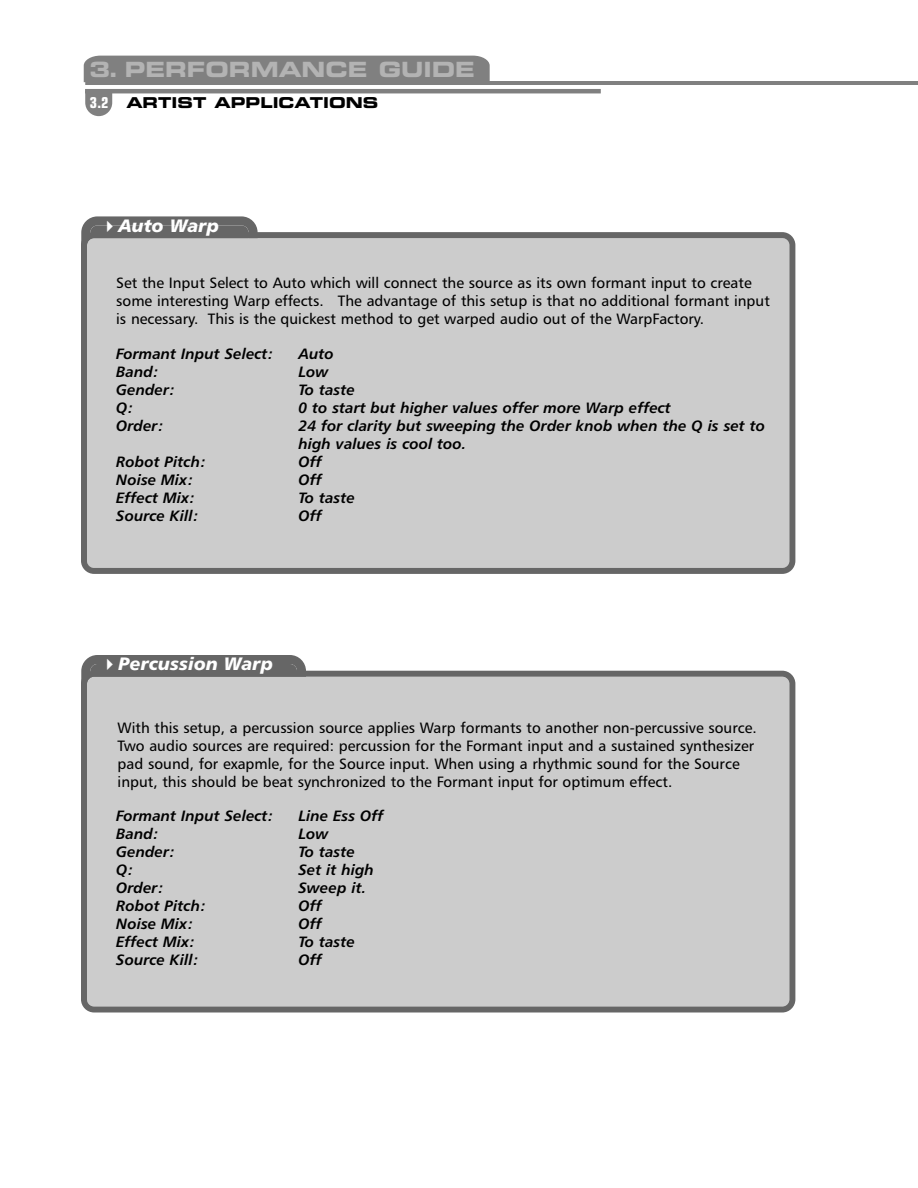
<style>
.page{position:relative;width:918px;height:1188px;background:#fff}
.page>*{position:absolute;margin:0;border:0;box-sizing:border-box;transform-origin:0 0}
.t1{font:21px "Eurostile Bold Extended Two";color:#b3b3b3}
.t2{font:18px "Humanist 777 BT Black Italic B";color:#fff}
.t3{font:15px/18px "Humanist 777 BT Roman B";color:#000}
.t4{font:15px/18px "Humanist 777 BT Bold Italic B";color:#000}
.t5{font:15px "Eurostile Bold Extended Two";color:#000}
.s1{font-family:"Eurostile";font-weight:700;font-stretch:condensed;color:#fff}
</style>
<div class="page">
<svg style="left:83px;top:81px;width:835px;height:304px"></svg>
<hr style="left:85px;top:89px;width:516px;height:4px;background:#808080">
<svg style="left:85px;top:93px;width:27px;height:23px"></svg>
<div style="left:84px;top:56px;width:406px;height:26px;background:#808080"></div>
<div style="left:90px;top:225px;width:159px;height:45px;background:#666;border-radius:7px"></div>
<div style="left:81px;top:216px;width:177px;height:63px;border:9px solid #666;border-radius:12px"></div>
<div style="left:87px;top:238px;width:702px;height:330px;background:#ccc;border-radius:7px"></div>
<div style="left:81px;top:232px;width:714px;height:342px;border:6px solid #666;border-radius:10px"></div>
<div style="left:90px;top:664px;width:207px;height:45px;background:#666;border-radius:7px"></div>
<div style="left:81px;top:655px;width:225px;height:63px;border:9px solid #666;border-radius:12px"></div>
<div style="left:87px;top:677px;width:702px;height:329px;background:#ccc;border-radius:7px"></div>
<div style="left:81px;top:671px;width:714px;height:341px;border:6px solid #666;border-radius:10px"></div>
<svg style="left:107px;top:221px;width:6px;height:5px"></svg>
<svg style="left:107px;top:659px;width:6px;height:6px"></svg>
<h1 class="t1" style="left:89px;top:61px;width:387px">3. PERFORMANCE GUIDE</h1>
<p class="t5" style="left:90px;top:98px;width:290px"><span class="s1">3.2</span> ARTIST APPLICATIONS</p>
<p class="t2" style="left:118px;top:218px;width:102px">Auto Warp</p>
<p class="t3" style="left:116px;top:275px;width:655px">Set the Input Select to Auto which will connect the source as its own formant input to create some interesting Warp effects. The advantage of this setup is that no additional formant input is necessary. This is the quickest method to get warped audio out of the WarpFactory.</p>
<p class="t4" style="left:116px;top:346px;width:159px">Formant Input Select:</p>
<p class="t4" style="left:298px;top:346px;width:37px">Auto</p>
<p class="t4" style="left:116px;top:364px;width:44px">Band:</p>
<p class="t4" style="left:298px;top:364px;width:32px">Low</p>
<p class="t4" style="left:116px;top:382px;width:61px">Gender:</p>
<p class="t4" style="left:298px;top:382px;width:58px">To taste</p>
<p class="t4" style="left:116px;top:400px;width:19px">Q:</p>
<p class="t4" style="left:299px;top:400px;width:374px">0 to start but higher values offer more Warp effect</p>
<p class="t4" style="left:116px;top:418px;width:49px">Order:</p>
<p class="t4" style="left:298px;top:418px;width:468px">24 for clarity but sweeping the Order knob when the Q is set to high values is cool too.</p>
<p class="t4" style="left:116px;top:454px;width:92px">Robot Pitch:</p>
<p class="t4" style="left:298px;top:454px;width:25px">Off</p>
<p class="t4" style="left:116px;top:472px;width:79px">Noise Mix:</p>
<p class="t4" style="left:298px;top:472px;width:25px">Off</p>
<p class="t4" style="left:116px;top:490px;width:81px">Effect Mix:</p>
<p class="t4" style="left:298px;top:490px;width:58px">To taste</p>
<p class="t4" style="left:116px;top:508px;width:84px">Source Kill:</p>
<p class="t4" style="left:298px;top:508px;width:25px">Off</p>
<p class="t2" style="left:118px;top:657px;width:156px">Percussion Warp</p>
<p class="t3" style="left:118px;top:720px;width:641px">With this setup, a percussion source applies Warp formants to another non-percussive source.<br>Two audio sources are required: percussion for the Formant input and a sustained synthesizer pad sound, for exapmle, for the Source input. When using a rhythmic sound for the Source input, this should be beat synchronized to the Formant input for optimum effect.</p>
<p class="t4" style="left:116px;top:808px;width:159px">Formant Input Select:</p>
<p class="t4" style="left:298px;top:808px;width:86px">Line Ess Off</p>
<p class="t4" style="left:116px;top:826px;width:44px">Band:</p>
<p class="t4" style="left:298px;top:826px;width:32px">Low</p>
<p class="t4" style="left:116px;top:844px;width:61px">Gender:</p>
<p class="t4" style="left:298px;top:844px;width:58px">To taste</p>
<p class="t4" style="left:116px;top:862px;width:19px">Q:</p>
<p class="t4" style="left:299px;top:862px;width:77px">Set it high</p>
<p class="t4" style="left:116px;top:880px;width:49px">Order:</p>
<p class="t4" style="left:299px;top:880px;width:69px">Sweep it.</p>
<p class="t4" style="left:116px;top:898px;width:92px">Robot Pitch:</p>
<p class="t4" style="left:298px;top:898px;width:25px">Off</p>
<p class="t4" style="left:116px;top:916px;width:79px">Noise Mix:</p>
<p class="t4" style="left:298px;top:916px;width:25px">Off</p>
<p class="t4" style="left:116px;top:934px;width:81px">Effect Mix:</p>
<p class="t4" style="left:298px;top:934px;width:58px">To taste</p>
<p class="t4" style="left:116px;top:952px;width:84px">Source Kill:</p>
<p class="t4" style="left:298px;top:952px;width:25px">Off</p>
</div>
